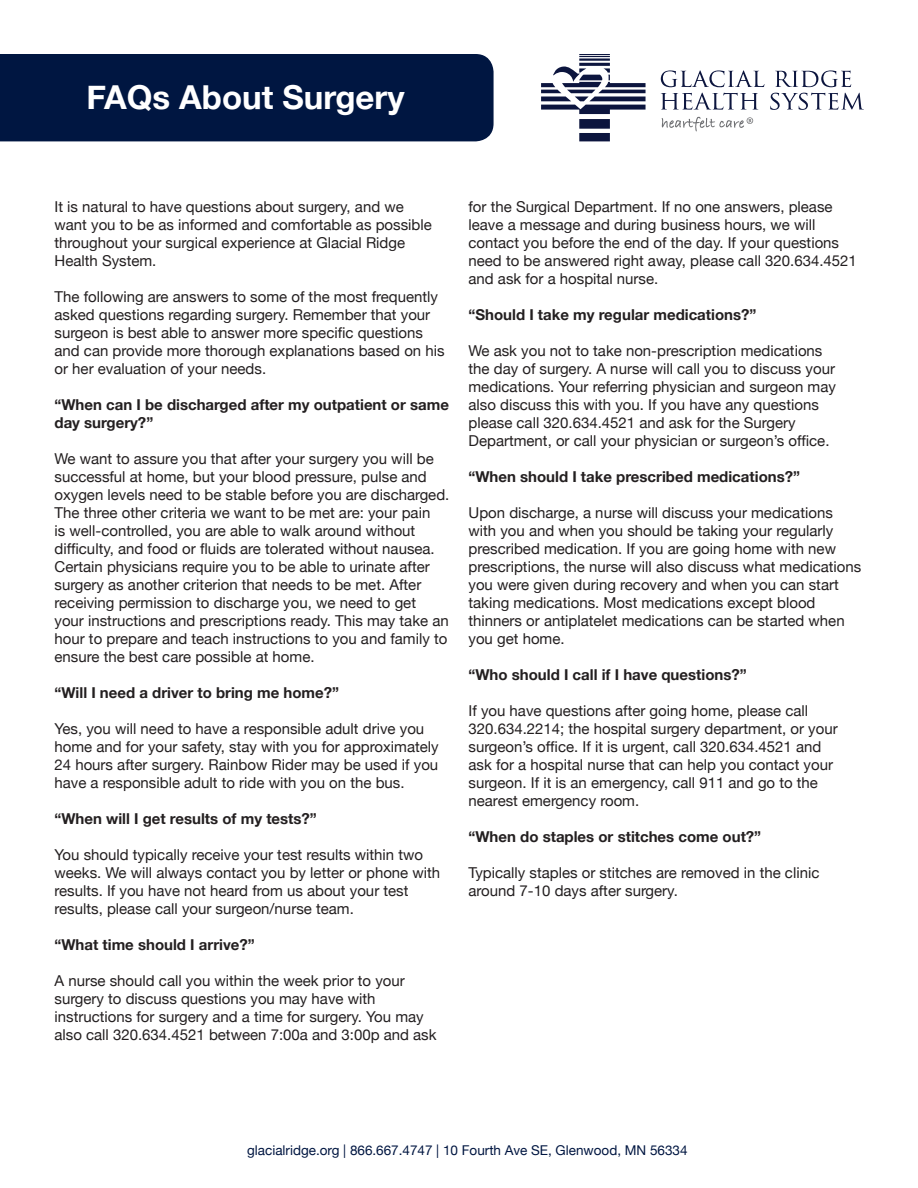
<style>
.page{position:relative;width:918px;height:1188px;background:#fff}
.page>*{position:absolute;margin:0;border:0;box-sizing:border-box;transform-origin:0 0}
.t1{font:700 33px "Helvetica Neue";color:#fff}
.t2{font:15px/18px "Helvetica Neue";color:#231f20}
.t3{font:700 15px/18px "Helvetica Neue";color:#231f20}
.t4{font:13.5px "Helvetica Neue";color:#001641}
</style>
<div class="page">
<div style="left:0;top:54px;width:494px;height:87px;background:#001641"></div>
<svg style="left:541px;top:54px;width:105px;height:87px"></svg>
<svg style="left:662px;top:117px;width:91px;height:14px"></svg>
<svg style="left:661px;top:70px;width:103px;height:17px"></svg>
<svg style="left:775px;top:70px;width:76px;height:17px"></svg>
<svg style="left:661px;top:93px;width:97px;height:17px"></svg>
<svg style="left:770px;top:93px;width:94px;height:17px"></svg>
<p class="t1" style="left:86px;top:77px;width:320px">FAQs About Surgery</p>
<p class="t2" style="left:55px;top:197px;width:379px">It is natural to have questions about surgery, and we want you to be as informed and comfortable as possible throughout your surgical experience at Glacial Ridge Health System.</p>
<p class="t2" style="left:55px;top:287px;width:392px">The following are answers to some of the most frequently asked questions regarding surgery. Remember that your surgeon is best able to answer more specific questions and can provide more thorough explanations based on his or her evaluation of your needs.</p>
<p class="t3" style="left:55px;top:395px;width:396px">“When can I be discharged after my outpatient or same day surgery?”</p>
<p class="t2" style="left:55px;top:449px;width:396px">We want to assure you that after your surgery you will be successful at home, but your blood pressure, pulse and oxygen levels need to be stable before you are discharged.<br>The three other criteria we want to be met are: your pain<br>is well-controlled, you are able to walk around without difficulty, and food or fluids are tolerated without nausea.<br>Certain physicians require you to be able to urinate after surgery as another criterion that needs to be met. After receiving permission to discharge you, we need to get<br>your instructions and prescriptions ready. This may take an hour to prepare and teach instructions to you and family to ensure the best care possible at home.</p>
<p class="t3" style="left:55px;top:683px;width:286px">“Will I need a driver to bring me home?”</p>
<p class="t2" style="left:55px;top:719px;width:386px">Yes, you will need to have a responsible adult drive you home and for your safety, stay with you for approximately 24 hours after surgery. Rainbow Rider may be used if you have a responsible adult to ride with you on the bus.</p>
<p class="t3" style="left:55px;top:809px;width:264px">“When will I get results of my tests?”</p>
<p class="t2" style="left:55px;top:845px;width:387px">You should typically receive your test results within two weeks. We will always contact you by letter or phone with results. If you have not heard from us about your test results, please call your surgeon/nurse team.</p>
<p class="t3" style="left:55px;top:935px;width:202px">“What time should I arrive?”</p>
<p class="t2" style="left:55px;top:971px;width:384px">A nurse should call you within the week prior to your surgery to discuss questions you may have with instructions for surgery and a time for surgery. You may also call 320.634.4521 between 7:00a and 3:00p and ask</p>
<p class="t2" style="left:469px;top:197px;width:390px">for the Surgical Department. If no one answers, please leave a message and during business hours, we will contact you before the end of the day. If your questions need to be answered right away, please call 320.634.4521 and ask for a hospital nurse.</p>
<p class="t3" style="left:469px;top:305px;width:289px">“Should I take my regular medications?”</p>
<p class="t2" style="left:469px;top:341px;width:369px">We ask you not to take non-prescription medications the day of surgery. A nurse will call you to discuss your medications. Your referring physician and surgeon may also discuss this with you. If you have any questions please call 320.634.4521 and ask for the Surgery Department, or call your physician or surgeon’s office.</p>
<p class="t3" style="left:469px;top:467px;width:333px">“When should I take prescribed medications?”</p>
<p class="t2" style="left:469px;top:503px;width:394px">Upon discharge, a nurse will discuss your medications with you and when you should be taking your regularly prescribed medication. If you are going home with new prescriptions, the nurse will also discuss what medications you were given during recovery and when you can start taking medications. Most medications except blood thinners or antiplatelet medications can be started when you get home.</p>
<p class="t3" style="left:469px;top:665px;width:280px">“Who should I call if I have questions?”</p>
<p class="t2" style="left:469px;top:701px;width:371px">If you have questions after going home, please call 320.634.2214; the hospital surgery department, or your surgeon’s office. If it is urgent, call 320.634.4521 and ask for a hospital nurse that can help you contact your surgeon. If it is an emergency, call 911 and go to the nearest emergency room.</p>
<p class="t3" style="left:469px;top:827px;width:294px">“When do staples or stitches come out?”</p>
<p class="t2" style="left:469px;top:863px;width:352px">Typically staples or stitches are removed in the clinic around 7-10 days after surgery.</p>
<p class="t4" style="left:247px;top:1143px;width:442px">glacialridge.org | 866.667.4747 | 10 Fourth Ave SE, Glenwood, MN 56334</p>
</div>
